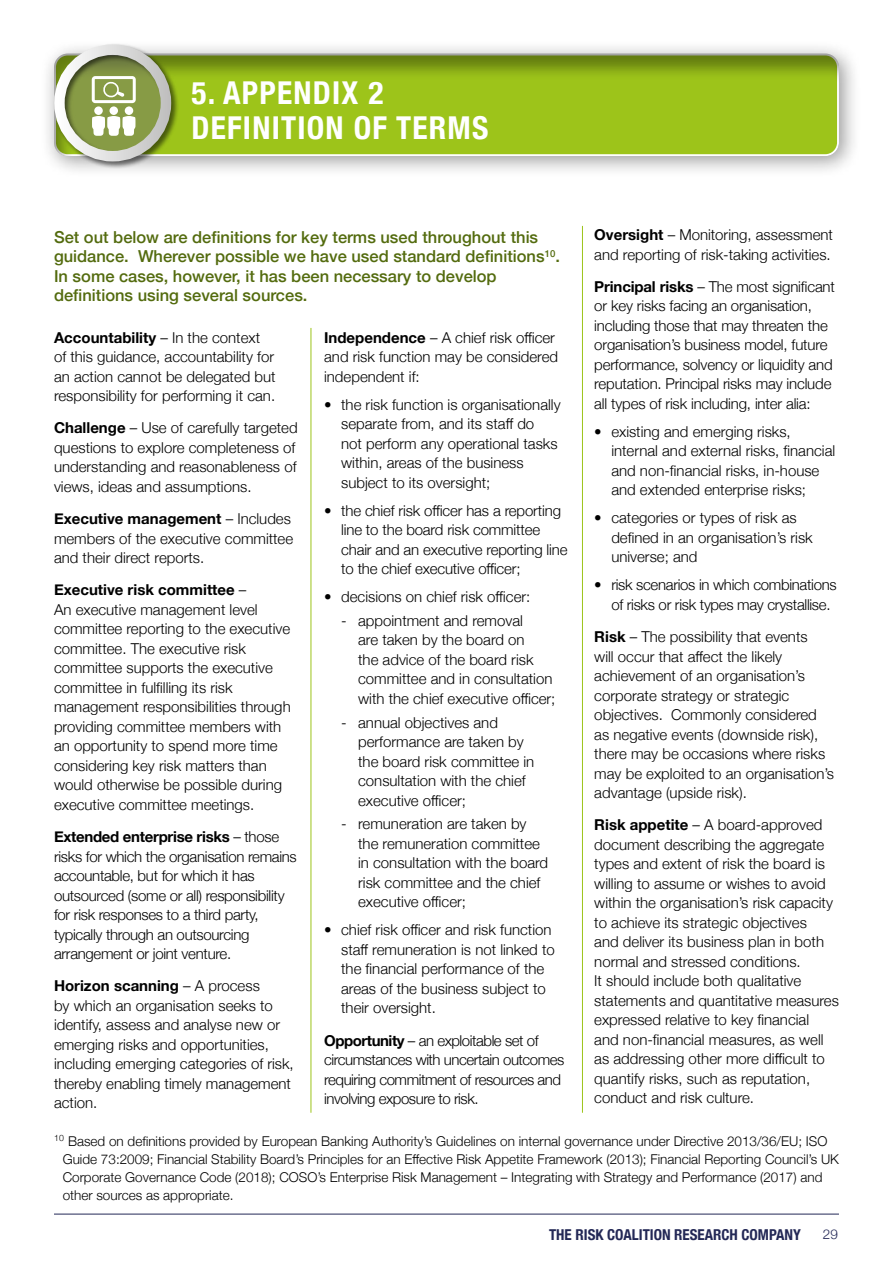
<style>
.page{position:relative;width:893px;height:1263px;background:#fff}
.page>*{position:absolute;margin:0;border:0;box-sizing:border-box;transform-origin:0 0}
.t1{font:700 condensed 31.5px/34.5px "Helvetica Neue";letter-spacing:.04em;color:#fff}
.t2{font:500 16.5px/19.5px "Helvetica Neue";color:#536b0e}
.t3{font:300 15px/19.5px "Helvetica Neue";color:#000}
.t4{font:300 15px/19.5px "Helvetica Neue";letter-spacing:-.02em;color:#000}
.t5{font:300 15px/19.5px "Helvetica Neue";letter-spacing:-.03em;color:#000}
.t6{font:700 condensed 15px "Helvetica Neue";color:#232856}
.t7{font:300 13.5px/18px "Helvetica Neue";color:#000}
.t8{font:300 13.5px "Helvetica Neue";color:#232856}
.s1{font-weight:700}
</style>
<div class="page">
<hr style="left:54px;top:1214px;width:785px;height:1px;background:#232856">
<hr style="left:582px;top:226px;width:1px;height:887px;background:#9dc41a">
<div style="left:40px;top:39px;width:821px;height:139px;background:#000;opacity:.4"></div>
<div style="left:51px;top:54px;width:789px;height:104px;background:#000;opacity:.37"></div>
<div style="left:53px;top:43px;width:126px;height:126px;background:#000;opacity:.54"></div>
<div style="left:54px;top:44px;width:117px;height:117px;border:10px solid #fff;border-radius:50%"></div>
<div style="left:94px;top:106px;width:9px;height:9px;background:#fff;border-radius:50%"></div>
<div style="left:109px;top:106px;width:9px;height:9px;background:#fff;border-radius:50%"></div>
<div style="left:125px;top:106px;width:8px;height:9px;background:#fff;border-radius:50%"></div>
<svg style="left:92px;top:116px;width:43px;height:20px"></svg>
<svg style="left:92px;top:76px;width:44px;height:27px"></svg>
<hr style="left:311px;top:328px;width:1px;height:785px;background:#9dc41a">
<h1 class="t1" style="left:191px;top:73px;width:299px">5. APPENDIX 2<br>DEFINITION OF TERMS</h1>
<p class="t3" style="left:594px;top:224px;width:240px"><span class="s1">Oversight</span> – Monitoring, assessment and reporting of risk-taking activities.</p>
<p class="t3" style="left:594px;top:276px;width:242px"><span class="s1">Principal risks</span> – The most significant or key risks facing an organisation, including those that may threaten the organisation’s business model, future performance, solvency or liquidity and reputation. Principal risks may include all types of risk including, inter alia:</p>
<p class="t3" style="left:611px;top:421px;width:225px;text-indent:-17px">• existing and emerging risks, internal and external risks, financial and non-financial risks, in-house and extended enterprise risks;</p>
<p class="t3" style="left:611px;top:507px;width:203px;text-indent:-17px">• categories or types of risk as defined in an organisation’s risk universe; and</p>
<p class="t4" style="left:611px;top:574px;width:227px;text-indent:-17px">• risk scenarios in which combinations of risks or risk types may crystallise.</p>
<p class="t3" style="left:594px;top:626px;width:241px"><span class="s1">Risk</span> – The possibility that events<br>will occur that affect the likely achievement of an organisation’s corporate strategy or strategic objectives. Commonly considered as negative events (downside risk), there may be occasions where risks may be exploited to an organisation’s advantage (upside risk).</p>
<p class="t3" style="left:594px;top:814px;width:246px"><span class="s1">Risk appetite</span> – A board-approved document describing the aggregate types and extent of risk the board is willing to assume or wishes to avoid within the organisation’s risk capacity to achieve its strategic objectives<br>and deliver its business plan in both normal and stressed conditions.<br>It should include both qualitative statements and quantitative measures expressed relative to key financial<br>and non-financial measures, as well as addressing other more difficult to quantify risks, such as reputation, conduct and risk culture.</p>
<p class="t7" style="left:63px;top:1131px;width:778px;text-indent:-9px"><sup>10</sup> Based on definitions provided by European Banking Authority’s Guidelines on internal governance under Directive 2013/36/EU; ISO Guide 73:2009; Financial Stability Board’s Principles for an Effective Risk Appetite Framework (2013); Financial Reporting Council’s UK Corporate Governance Code (2018); COSO’s Enterprise Risk Management – Integrating with Strategy and Performance (2017) and other sources as appropriate.</p>
<p class="t2" style="left:54px;top:226px;width:507px">Set out below are definitions for key terms used throughout this guidance. Wherever possible we have used standard definitions<sup>10</sup>.<br>In some cases, however, it has been necessary to develop definitions using several sources.</p>
<p class="t3" style="left:324px;top:326px;width:235px"><span class="s1">Independence</span> – A chief risk officer and risk function may be considered independent if:</p>
<p class="t3" style="left:341px;top:393px;width:221px;text-indent:-17px">• the risk function is organisationally separate from, and its staff do<br>not perform any operational tasks within, areas of the business subject to its oversight;</p>
<p class="t3" style="left:341px;top:499px;width:228px;text-indent:-17px">• the chief risk officer has a reporting line to the board risk committee chair and an executive reporting line to the chief executive officer;</p>
<p class="t3" style="left:324px;top:586px;width:208px">• decisions on chief risk officer:</p>
<p class="t3" style="left:358px;top:610px;width:199px;text-indent:-17px">- appointment and removal<br>are taken by the board on<br>the advice of the board risk committee and in consultation with the chief executive officer;</p>
<p class="t3" style="left:358px;top:711px;width:178px;text-indent:-17px">- annual objectives and performance are taken by the board risk committee in consultation with the chief executive officer;</p>
<p class="t3" style="left:358px;top:813px;width:192px;text-indent:-17px">- remuneration are taken by the remuneration committee in consultation with the board risk committee and the chief executive officer;</p>
<p class="t3" style="left:341px;top:919px;width:215px;text-indent:-17px">• chief risk officer and risk function staff remuneration is not linked to the financial performance of the areas of the business subject to their oversight.</p>
<p class="t5" style="left:324px;top:1029px;width:242px"><span class="s1">Opportunity</span> – an exploitable set of circumstances with uncertain outcomes requiring commitment of resources and involving exposure to risk.</p>
<p class="t3" style="left:54px;top:326px;width:223px"><span class="s1">Accountability</span> – In the context of this guidance, accountability for an action cannot be delegated but responsibility for performing it can.</p>
<p class="t3" style="left:54px;top:417px;width:245px"><span class="s1">Challenge</span> – Use of carefully targeted questions to explore completeness of understanding and reasonableness of views, ideas and assumptions.</p>
<p class="t3" style="left:54px;top:508px;width:241px"><span class="s1">Executive management</span> – Includes members of the executive committee and their direct reports.</p>
<p class="t3" style="left:54px;top:579px;width:238px"><span class="s1">Executive risk committee</span> –<br>An executive management level committee reporting to the executive committee. The executive risk committee supports the executive committee in fulfilling its risk management responsibilities through providing committee members with an opportunity to spend more time considering key risk matters than would otherwise be possible during executive committee meetings.</p>
<p class="t4" style="left:54px;top:826px;width:244px"><span class="s1">Extended enterprise risks</span> – those risks for which the organisation remains accountable, but for which it has outsourced (some or all) responsibility for risk responses to a third party, typically through an outsourcing arrangement or joint venture.</p>
<p class="t3" style="left:54px;top:975px;width:241px"><span class="s1">Horizon scanning</span> – A process<br>by which an organisation seeks to identify, assess and analyse new or emerging risks and opportunities, including emerging categories of risk, thereby enabling timely management action.</p>
<p class="t6" style="left:549px;top:1222px;width:253px">THE RISK COALITION RESEARCH COMPANY</p>
<p class="t8" style="left:823px;top:1223px;width:17px">29</p>
</div>
